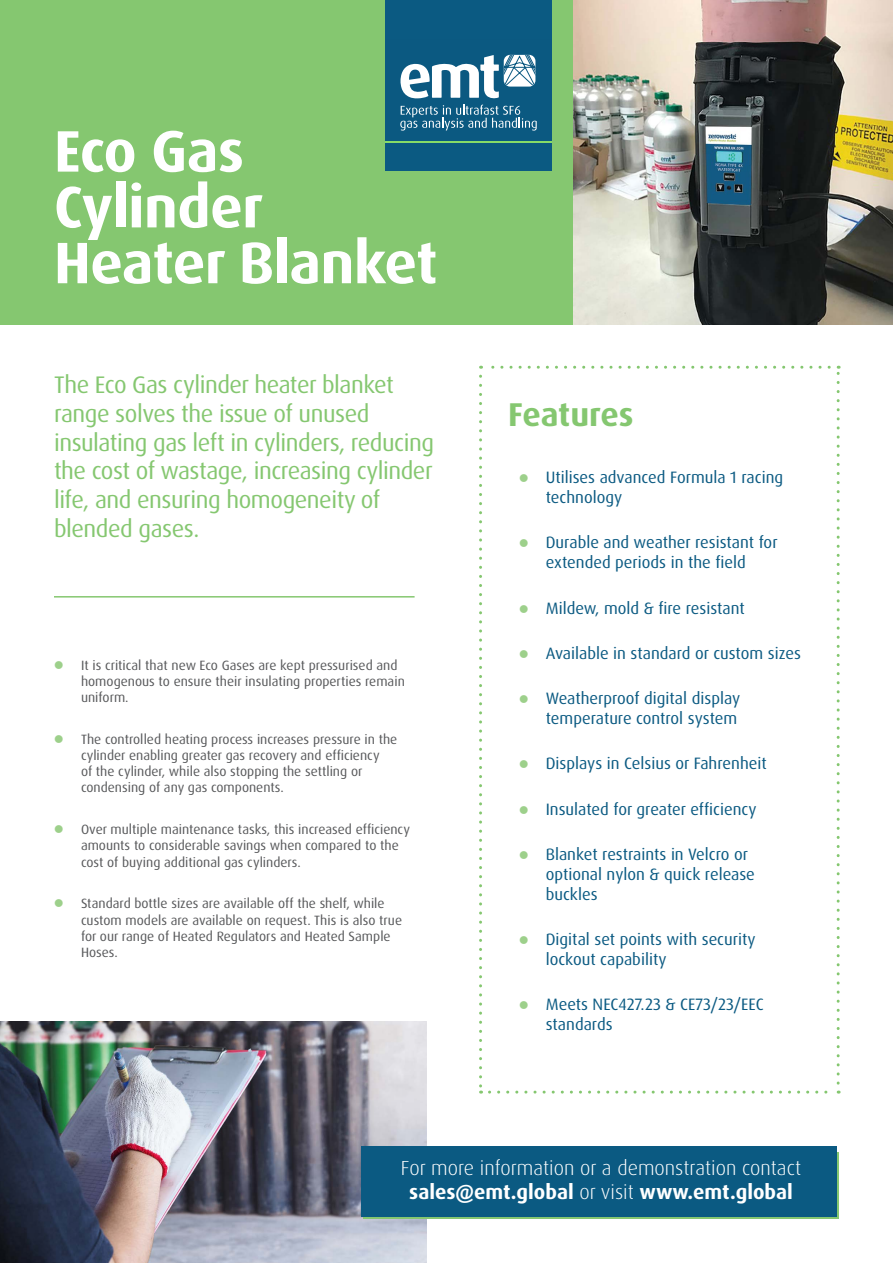
<style>
.page{position:relative;width:893px;height:1263px;background:#fff}
.page>*{position:absolute;margin:0;border:0;box-sizing:border-box;transform-origin:0 0}
.t1{font:700 58.65px/55.8px "Dax Pro";letter-spacing:-.01em;color:#fff}
.t2{font:700 33px "Dax Pro";letter-spacing:-.01em;color:#85c770}
.t3{font:24px/28.8px "Dax Pro";letter-spacing:-.02em;color:#85c770}
.t4{font:300 20.4px/24.5px "Dax Pro";color:#fff;text-align:center}
.t5{font:16.5px/19.8px "Dax Pro";color:#0b5a82}
.t6{font:13.5px/16.2px "Dax Pro";color:#58595b}
.s1{font-weight:700}
</style>
<div class="page">
<img style="left:0;top:1021px;width:426px;height:242px">
<div style="left:0;top:0;width:634px;height:324px;background:#85c770"></div>
<hr style="left:54px;top:596px;width:361px;height:1px;background:#85c770">
<svg style="left:479px;top:376px;width:3px;height:717px"></svg>
<svg style="left:489px;top:1090px;width:350px;height:3px"></svg>
<svg style="left:837px;top:366px;width:3px;height:717px"></svg>
<svg style="left:481px;top:366px;width:348px;height:3px"></svg>
<img style="left:573px;top:0;width:320px;height:324px">
<div style="left:364px;top:1152px;width:475px;height:66px;background:linear-gradient(to right,#0b5a82,#0b5a82)"></div>
<div style="left:361px;top:1146px;width:476px;height:70px;background:#0b5a82"></div>
<div style="left:385px;top:0;width:166px;height:171px;background:#0b5a82"></div>
<svg style="left:400px;top:105px;width:137px;height:26px"></svg>
<svg style="left:400px;top:55px;width:135px;height:44px"></svg>
<hr style="left:385px;top:141px;width:166px;height:1px;background:#87db66">
<h1 class="t1" style="left:54px;top:124px;width:385px">Eco Gas<br>Cylinder<br>Heater Blanket</h1>
<h3 class="t3" style="left:54px;top:370px;width:381px">The Eco Gas cylinder heater blanket range solves the issue of unused insulating gas left in cylinders, reducing the cost of wastage, increasing cylinder life, and ensuring homogeneity of blended gases.</h3>
<p class="t6" style="left:81px;top:657px;width:325px">It is critical that new Eco Gases are kept pressurised and homogenous to ensure their insulating properties remain uniform.</p>
<p class="t6" style="left:81px;top:731px;width:318px">The controlled heating process increases pressure in the cylinder enabling greater gas recovery and efficiency<br>of the cylinder, while also stopping the settling or condensing of any gas components.</p>
<p class="t6" style="left:81px;top:821px;width:331px">Over multiple maintenance tasks, this increased efficiency amounts to considerable savings when compared to the cost of buying additional gas cylinders.</p>
<p class="t6" style="left:81px;top:895px;width:323px">Standard bottle sizes are available off the shelf, while custom models are available on request. This is also true for our range of Heated Regulators and Heated Sample Hoses.</p>
<h2 class="t2" style="left:508px;top:393px;width:127px">Features</h2>
<p class="t5" style="left:546px;top:468px;width:239px">Utilises advanced Formula 1 racing technology</p>
<p class="t5" style="left:546px;top:533px;width:233px">Durable and weather resistant for extended periods in the field</p>
<p class="t5" style="left:546px;top:598px;width:201px">Mildew, mold &amp; fire resistant</p>
<p class="t5" style="left:546px;top:643px;width:257px">Available in standard or custom sizes</p>
<p class="t5" style="left:546px;top:689px;width:196px">Weatherproof digital display temperature control system</p>
<p class="t5" style="left:546px;top:754px;width:222px">Displays in Celsius or Fahrenheit</p>
<p class="t5" style="left:546px;top:799px;width:212px">Insulated for greater efficiency</p>
<p class="t5" style="left:546px;top:844px;width:211px">Blanket restraints in Velcro or optional nylon &amp; quick release buckles</p>
<p class="t5" style="left:546px;top:929px;width:211px">Digital set points with security lockout capability</p>
<p class="t5" style="left:546px;top:994px;width:219px">Meets NEC427.23 &amp; CE73/23/EEC standards</p>
<h3 class="t4" style="left:401px;top:1155px;width:402px">For more information or a demonstration contact <span class="s1">sales@emt.global</span> or visit <span class="s1">www.emt.global</span></h3>
</div>
